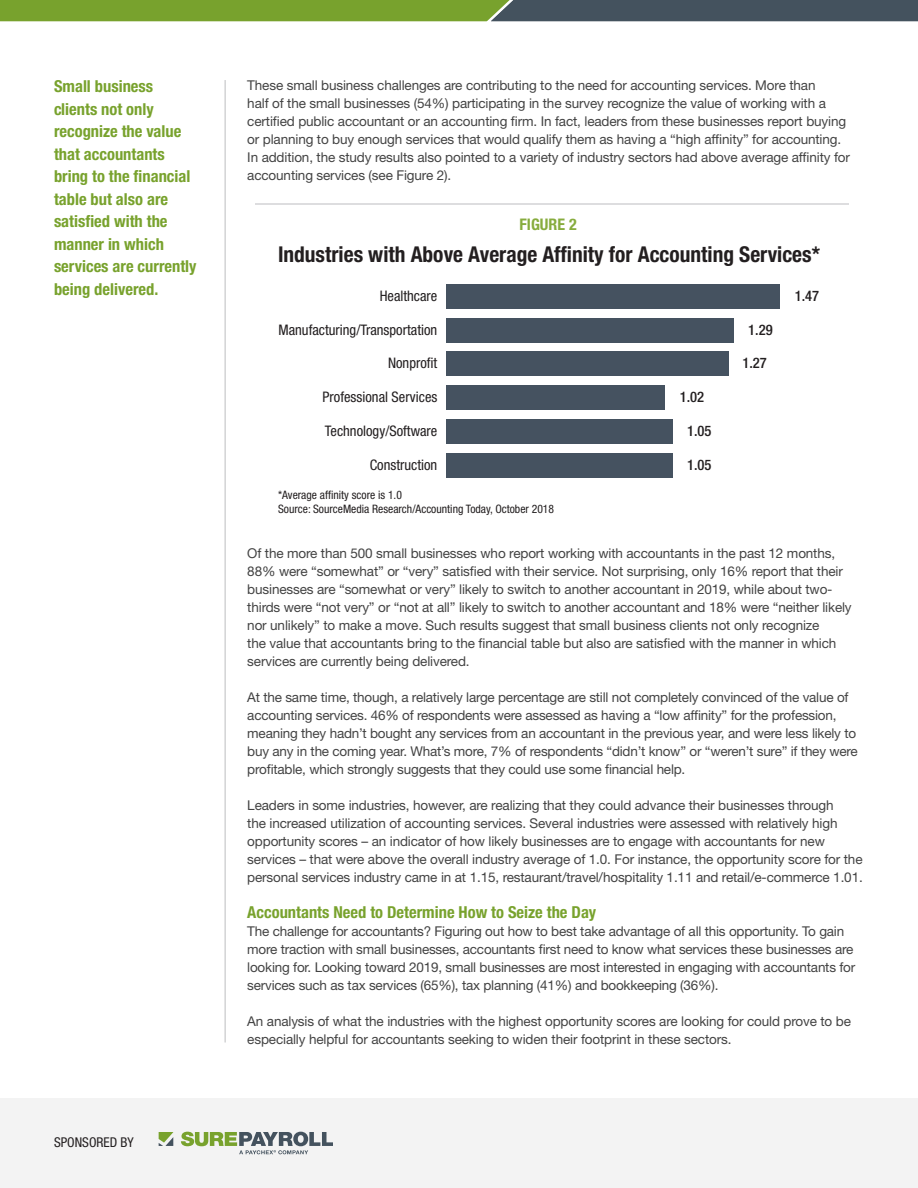
<style>
.page{position:relative;width:918px;height:1188px;background:#fff}
.page>*{position:absolute;margin:0;border:0;box-sizing:border-box;transform-origin:0 0}
.t1{font:700 condensed 21.9px "Helvetica Neue LT Std";color:#231f20}
.Subhead{font:700 condensed 16.5px/22.5px "Helvetica Neue LT Std";color:#78a22d}
.t2{font:700 condensed 16.05px "Helvetica Neue LT Std";color:#87ac3e}
.t3{font:condensed 14.55px "Helvetica Neue LT Std";color:#231f20}
.t4{font:500 condensed 14.55px "Helvetica Neue LT Std";color:#231f20}
.body_text_indent{font:13.5px/18px "Helvetica Neue LT Std";letter-spacing:-.01em;color:#434343}
.t5{font:condensed 13.5px "Helvetica Neue LT Std";color:#231f20}
.t6{font:condensed 11.7px/14px "Helvetica Neue LT Std";color:#231f20}
</style>
<div class="page">
<div style="left:0;top:1098px;width:918px;height:90px;background:#f3f3f3"></div>
<svg style="left:159px;top:1132px;width:14px;height:14px"></svg>
<svg style="left:181px;top:1132px;width:152px;height:22px"></svg>
<svg style="left:0;top:0;width:918px;height:22px;background:#658249"></svg>
<div style="left:447px;top:284px;width:333px;height:25px;background:#455260"></div>
<div style="left:447px;top:318px;width:287px;height:24px;background:#455260"></div>
<div style="left:447px;top:352px;width:282px;height:24px;background:#455260"></div>
<div style="left:447px;top:386px;width:218px;height:24px;background:#455260"></div>
<div style="left:447px;top:419px;width:226px;height:25px;background:#455260"></div>
<div style="left:447px;top:453px;width:226px;height:24px;background:#455260"></div>
<hr style="left:255px;top:204px;width:594px;height:1px;background:#bcbdc0">
<hr style="left:225px;top:80px;width:1px;height:962px;background:#bcbdc0">
<p class="Subhead" style="left:54px;top:75px;width:144px">Small business clients not only recognize the value that accountants bring to the financial table but also are satisfied with the manner in which services are currently being delivered.</p>
<p class="body_text_indent" style="left:247px;top:76px;width:604px">These small business challenges are contributing to the need for accounting services. More than<br>half of the small businesses (54%) participating in the survey recognize the value of working with a certified public accountant or an accounting firm. In fact, leaders from these businesses report buying or planning to buy enough services that would qualify them as having a “high affinity” for accounting.<br>In addition, the study results also pointed to a variety of industry sectors had above average affinity for accounting services (see Figure 2).</p>
<p class="t2" style="left:519px;top:215px;width:59px">FIGURE 2</p>
<p class="t1" style="left:278px;top:241px;width:544px">Industries with Above Average Affinity for Accounting Services*</p>
<p class="t3" style="left:380px;top:287px;width:59px">Healthcare</p>
<p class="t3" style="left:278px;top:321px;width:160px">Manufacturing/Transportation</p>
<p class="t3" style="left:388px;top:355px;width:51px">Nonprofit</p>
<p class="t3" style="left:323px;top:389px;width:116px">Professional Services</p>
<p class="t3" style="left:325px;top:422px;width:114px">Technology/Software</p>
<p class="t3" style="left:370px;top:456px;width:69px">Construction</p>
<p class="t4" style="left:795px;top:287px;width:26px">1.47</p>
<p class="t4" style="left:748px;top:321px;width:26px">1.29</p>
<p class="t4" style="left:742px;top:355px;width:26px">1.27</p>
<p class="t4" style="left:680px;top:388px;width:26px">1.02</p>
<p class="t4" style="left:687px;top:422px;width:26px">1.05</p>
<p class="t4" style="left:687px;top:456px;width:26px">1.05</p>
<p class="t6" style="left:278px;top:488px;width:278px">*Average affinity score is 1.0<br>Source: SourceMedia Research/Accounting Today, October 2018</p>
<p class="t5" style="left:54px;top:1134px;width:81px">SPONSORED BY</p>
<p class="body_text_indent" style="left:247px;top:544px;width:606px">Of the more than 500 small businesses who report working with accountants in the past 12 months, 88% were “somewhat” or “very” satisfied with their service. Not surprising, only 16% report that their businesses are “somewhat or very” likely to switch to another accountant in 2019, while about two&shy;thirds were “not very” or “not at all” likely to switch to another accountant and 18% were “neither likely nor unlikely” to make a move. Such results suggest that small business clients not only recognize<br>the value that accountants bring to the financial table but also are satisfied with the manner in which services are currently being delivered.</p>
<p class="body_text_indent" style="left:247px;top:688px;width:612px">At the same time, though, a relatively large percentage are still not completely convinced of the value of accounting services. 46% of respondents were assessed as having a “low affinity” for the profession, meaning they hadn’t bought any services from an accountant in the previous year, and were less likely to buy any in the coming year. What’s more, 7% of respondents “didn’t know” or “weren’t sure” if they were profitable, which strongly suggests that they could use some financial help.</p>
<p class="body_text_indent" style="left:247px;top:796px;width:617px">Leaders in some industries, however, are realizing that they could advance their businesses through<br>the increased utilization of accounting services. Several industries were assessed with relatively high opportunity scores – an indicator of how likely businesses are to engage with accountants for new services – that were above the overall industry average of 1.0. For instance, the opportunity score for the personal services industry came in at 1.15, restaurant/travel/hospitality 1.11 and retail/e-commerce 1.01.</p>
<p class="Subhead" style="left:247px;top:901px;width:350px">Accountants Need to Determine How to Seize the Day</p>
<p class="body_text_indent" style="left:247px;top:922px;width:609px">The challenge for accountants? Figuring out how to best take advantage of all this opportunity. To gain more traction with small businesses, accountants first need to know what services these businesses are looking for. Looking toward 2019, small businesses are most interested in engaging with accountants for services such as tax services (65%), tax planning (41%) and bookkeeping (36%).</p>
<p class="body_text_indent" style="left:247px;top:1012px;width:605px">An analysis of what the industries with the highest opportunity scores are looking for could prove to be especially helpful for accountants seeking to widen their footprint in these sectors.</p>
</div>
